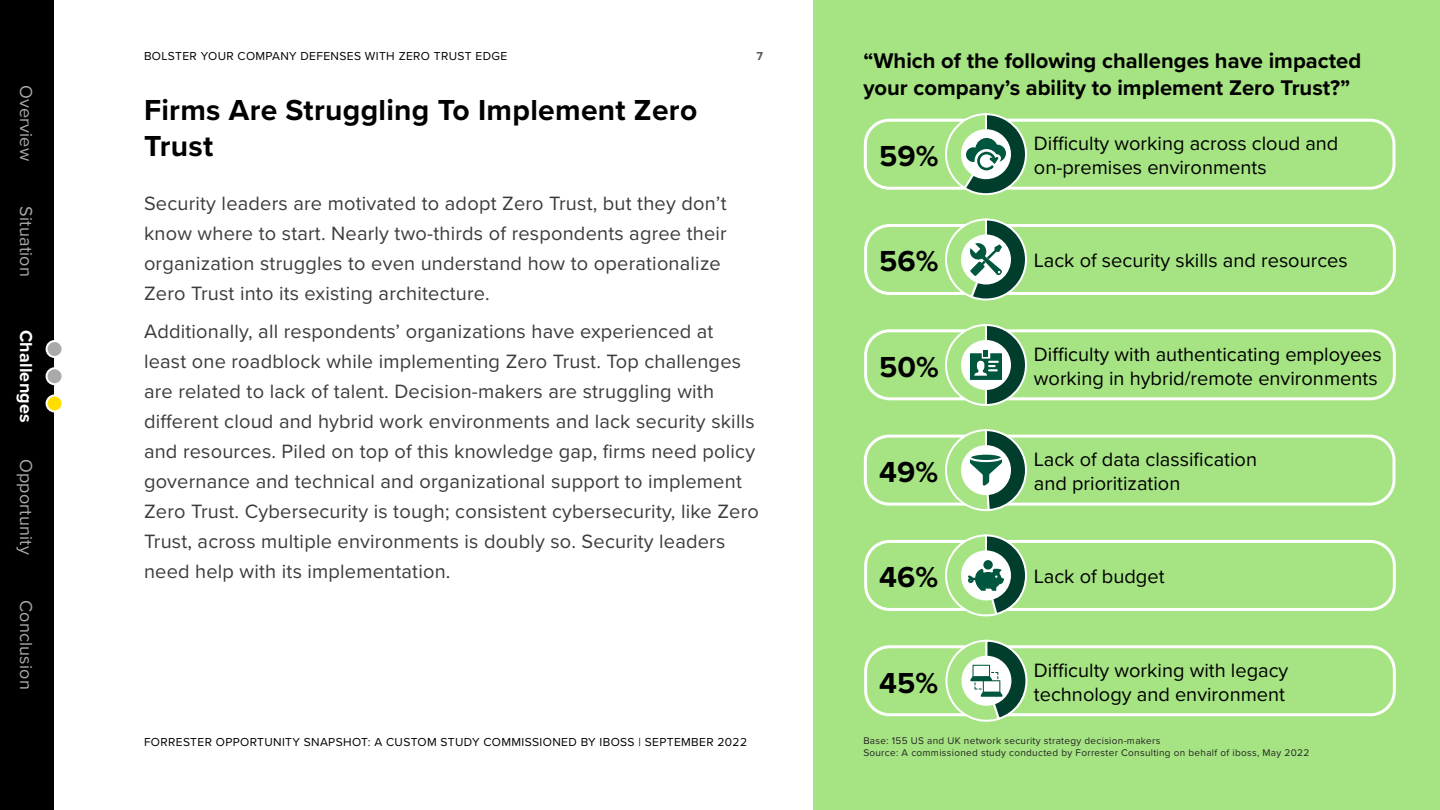
<style>
.page{position:relative;width:1440px;height:810px;background:#fff}
.page>*{position:absolute;margin:0;border:0;box-sizing:border-box;transform-origin:0 0}
.t1{font:700 30px/36px "Proxima Nova";letter-spacing:.01em;color:#000}
.t2{font:700 22px/26.4px "Proxima Nova";color:#000}
.t3{font:20px/30px "Proxima Nova";letter-spacing:.01em;color:#3c3c3c}
.t4{font:20px/24px "Proxima Nova";color:#000}
.t5{font:18px "Proxima Nova";letter-spacing:.01em;color:#aaa}
.t6{font:700 18px "Proxima Nova";letter-spacing:.01em;color:#fff}
.t7{font:12px "Proxima Nova";letter-spacing:.03em;color:#000}
.t8{font:700 12px "Proxima Nova";color:#5a5a5a}
.t9{font:10px/12px "Proxima Nova";letter-spacing:.03em;color:#232323}
</style>
<div class="page">
<div style="left:814px;top:0;width:626px;height:810px;background:#a6e483"></div>
<div style="left:864px;top:119px;width:531px;height:71px;border:3px solid #fff;border-radius:24px"></div>
<div style="left:864px;top:224px;width:532px;height:71px;border:3px solid #fff;border-radius:24px"></div>
<div style="left:864px;top:329px;width:532px;height:71px;border:3px solid #fff;border-radius:24px"></div>
<div style="left:864px;top:435px;width:531px;height:71px;border:3px solid #fff;border-radius:24px"></div>
<div style="left:864px;top:540px;width:532px;height:71px;border:3px solid #fff;border-radius:24px"></div>
<div style="left:864px;top:645px;width:532px;height:71px;border:3px solid #fff;border-radius:24px"></div>
<svg style="left:940px;top:113px;width:88px;height:83px"></svg>
<svg style="left:941px;top:218px;width:87px;height:83px"></svg>
<svg style="left:944px;top:324px;width:84px;height:82px"></svg>
<svg style="left:939px;top:534px;width:89px;height:83px"></svg>
<svg style="left:942px;top:429px;width:86px;height:83px"></svg>
<svg style="left:939px;top:639px;width:89px;height:83px"></svg>
<div style="left:0;top:0;width:54px;height:810px;background:#000"></div>
<div style="left:47px;top:368px;width:16px;height:16px;background:#aaa;border-radius:50%"></div>
<div style="left:46px;top:367px;width:18px;height:18px;border:2px solid #fff;border-radius:50%"></div>
<div style="left:47px;top:341px;width:16px;height:16px;background:#aaa;border-radius:50%"></div>
<div style="left:46px;top:340px;width:18px;height:18px;border:2px solid #fff;border-radius:50%"></div>
<div style="left:47px;top:396px;width:16px;height:15px;background:#ffde00;border-radius:50%"></div>
<div style="left:46px;top:395px;width:18px;height:17px;border:2px solid #fff;border-radius:50%"></div>
<p class="t5" style="left:40px;top:85px;width:78px;rotate:90deg">Overview</p>
<p class="t5" style="left:40px;top:206px;width:72px;rotate:90deg">Situation</p>
<p class="t6" style="left:40px;top:330px;width:94px;rotate:90deg">Challenges</p>
<p class="t5" style="left:40px;top:459px;width:97px;rotate:90deg">Opportunity</p>
<p class="t5" style="left:40px;top:600px;width:91px;rotate:90deg">Conclusion</p>
<p class="t7" style="left:144px;top:47px;width:365px">BOLSTER YOUR COMPANY DEFENSES WITH ZERO TRUST EDGE</p>
<h1 class="t1" style="left:144px;top:91px;width:555px">Firms Are Struggling To Implement Zero<br>Trust</h1>
<p class="t8" style="left:756px;top:47px;width:8px">7</p>
<p class="t2" style="left:863px;top:47px;width:500px">“Which of the following challenges have impacted your company’s ability to implement Zero Trust?”</p>
<h1 class="t1" style="left:879px;top:137px;width:61px">59%</h1>
<p class="t4" style="left:1034px;top:131px;width:306px">Difficulty working across cloud and on-premises environments</p>
<p class="t3" style="left:144px;top:187px;width:584px">Security leaders are motivated to adopt Zero Trust, but they don’t know where to start. Nearly two-thirds of respondents agree their organization struggles to even understand how to operationalize Zero Trust into its existing architecture.</p>
<p class="t3" style="left:144px;top:315px;width:616px">Additionally, all respondents’ organizations have experienced at least one roadblock while implementing Zero Trust. Top challenges are related to lack of talent. Decision-makers are struggling with different cloud and hybrid work environments and lack security skills and resources. Piled on top of this knowledge gap, firms need policy governance and technical and organizational support to implement Zero Trust. Cybersecurity is tough; consistent cybersecurity, like Zero Trust, across multiple environments is doubly so. Security leaders need help with its implementation.</p>
<p class="t7" style="left:144px;top:733px;width:605px">FORRESTER OPPORTUNITY SNAPSHOT: A CUSTOM STUDY COMMISSIONED BY IBOSS | SEPTEMBER 2022</p>
<h1 class="t1" style="left:879px;top:243px;width:61px">56%</h1>
<p class="t4" style="left:1034px;top:248px;width:315px">Lack of security skills and resources</p>
<h1 class="t1" style="left:879px;top:348px;width:61px">50%</h1>
<p class="t4" style="left:1034px;top:341px;width:349px">Difficulty with authenticating employees working in hybrid/remote environments</p>
<h1 class="t1" style="left:879px;top:453px;width:60px">49%</h1>
<p class="t4" style="left:1034px;top:446px;width:225px">Lack of data classification and prioritization</p>
<h1 class="t1" style="left:879px;top:559px;width:60px">46%</h1>
<p class="t4" style="left:1034px;top:564px;width:132px">Lack of budget</p>
<h1 class="t1" style="left:879px;top:664px;width:60px">45%</h1>
<p class="t4" style="left:1034px;top:657px;width:256px">Difficulty working with legacy technology and environment</p>
<p class="t9" style="left:863px;top:734px;width:447px">Base: 155 US and UK network security strategy decision-makers<br>Source: A commissioned study conducted by Forrester Consulting on behalf of iboss, May 2022</p>
</div>
